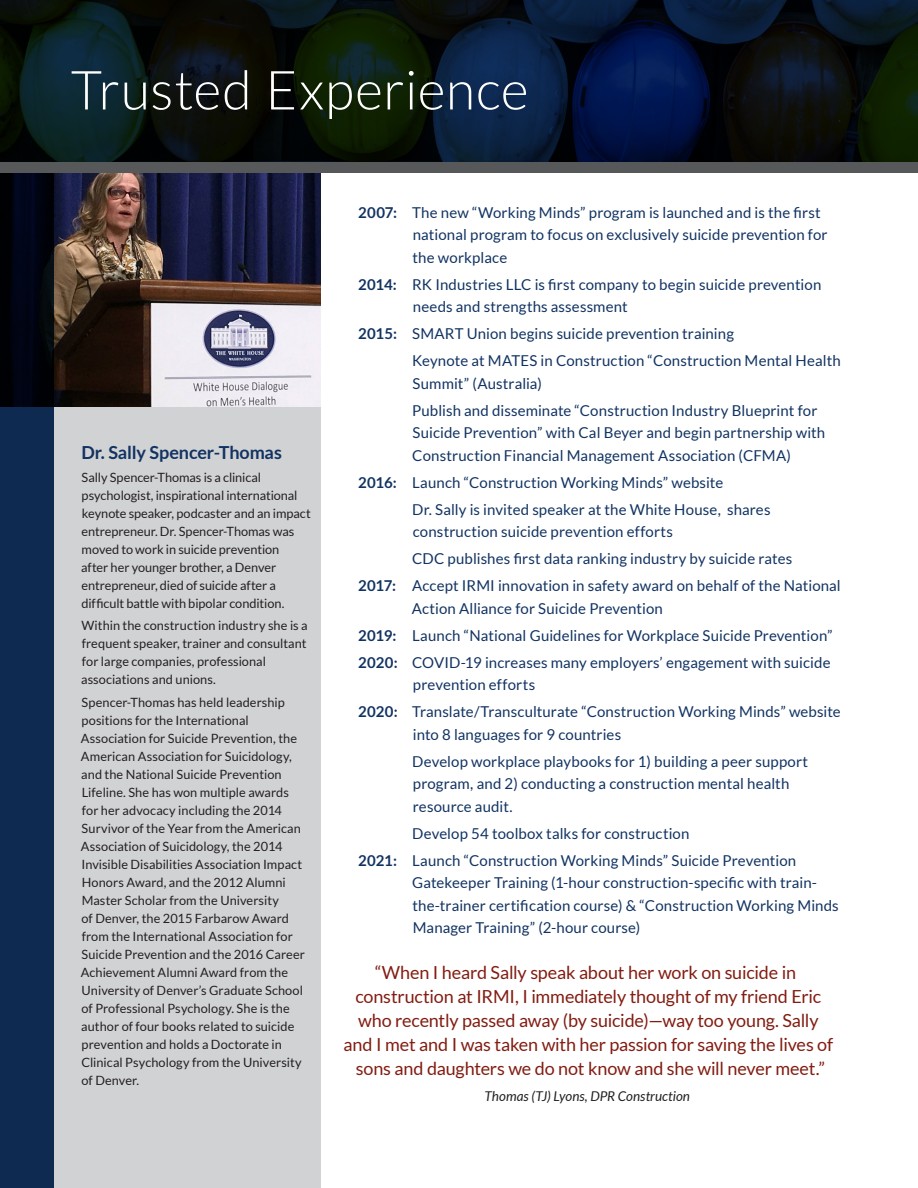
<style>
.page{position:relative;width:918px;height:1188px;background:#fff}
.page>*{position:absolute;margin:0;border:0;box-sizing:border-box;transform-origin:0 0}
.Page_title{font:300 54px "Lato";letter-spacing:.005em;color:#fff}
.Red_quote{font:18px/24px "Lato";letter-spacing:-.01em;color:#821d12;text-align:center}
.lead_in_bold{font:700 18px "Lato";letter-spacing:-.005em;color:#123362}
.Services{font:15px/22.5px "Lato";letter-spacing:.005em;color:#123362}
.quote_attribute{font:italic 13.5px "Lato";letter-spacing:.005em;color:#231f20}
.text{font:12.75px/18px "Lato";letter-spacing:.005em;color:#231f20}
.s1{font-weight:700}
</style>
<div class="page">
<div style="left:0;top:173px;width:321px;height:1015px;background:#d1d2d4"></div>
<img style="left:54px;top:173px;width:267px;height:234px">
<svg style="left:0;top:173px;width:54px;height:1015px;background:#0a2141"></svg>
<img style="left:0;top:0;width:918px;height:162px">
<div style="left:0;top:162px;width:918px;height:11px;background:#57585a"></div>
<p class="Page_title" style="left:71px;top:61px;width:459px">Trusted Experience</p>
<p class="lead_in_bold" style="left:81px;top:442px;width:202px">Dr. Sally Spencer-Thomas</p>
<p class="text" style="left:81px;top:468px;width:231px">Sally Spencer-Thomas is a clinical psychologist, inspirational international keynote speaker, podcaster and an impact entrepreneur. Dr. Spencer-Thomas was moved to work in suicide prevention<br>after her younger brother, a Denver entrepreneur, died of suicide after a difficult battle with bipolar condition.</p>
<p class="text" style="left:81px;top:616px;width:228px">Within the construction industry she is a frequent speaker, trainer and consultant for large companies, professional associations and unions.</p>
<p class="text" style="left:81px;top:693px;width:226px">Spencer-Thomas has held leadership positions for the International Association for Suicide Prevention, the American Association for Suicidology, and the National Suicide Prevention Lifeline. She has won multiple awards for her advocacy including the 2014<br>Survivor of the Year from the American Association of Suicidology, the 2014<br>Invisible Disabilities Association Impact Honors Award, and the 2012 Alumni Master Scholar from the University<br>of Denver, the 2015 Farbarow Award from the International Association for Suicide Prevention and the 2016 Career Achievement Alumni Award from the University of Denver’s Graduate School of Professional Psychology. She is the author of four books related to suicide prevention and holds a Doctorate in Clinical Psychology from the University of Denver.</p>
<p class="Services" style="left:413px;top:201px;width:417px;text-indent:-55px"><span class="s1">2007:</span> The new “Working Minds” program is launched and is the first national program to focus on exclusively suicide prevention for the workplace</p>
<p class="Services" style="left:413px;top:273px;width:410px;text-indent:-55px"><span class="s1">2014:</span> RK Industries LLC is first company to begin suicide prevention needs and strengths assessment</p>
<p class="Services" style="left:358px;top:322px;width:377px"><span class="s1">2015:</span> SMART Union begins suicide prevention training</p>
<p class="Services" style="left:412px;top:349px;width:430px">Keynote at MATES in Construction “Construction Mental Health<br>Summit” (Australia)</p>
<p class="Services" style="left:412px;top:399px;width:415px">Publish and disseminate “Construction Industry Blueprint for<br>Suicide Prevention” with Cal Beyer and begin partnership with<br>Construction Financial Management Association (CFMA)</p>
<p class="Services" style="left:358px;top:471px;width:367px"><span class="s1">2016:</span> Launch “Construction Working Minds” website</p>
<p class="Services" style="left:412px;top:498px;width:360px">Dr. Sally is invited speaker at the White House, shares construction suicide prevention efforts</p>
<p class="Services" style="left:412px;top:547px;width:382px">CDC publishes first data ranking industry by suicide rates</p>
<p class="Services" style="left:412px;top:574px;width:431px;text-indent:-54px"><span class="s1">2017:</span> Accept IRMI innovation in safety award on behalf of the National<br>Action Alliance for Suicide Prevention</p>
<p class="Services" style="left:358px;top:624px;width:476px"><span class="s1">2019:</span> Launch “National Guidelines for Workplace Suicide Prevention”</p>
<p class="Services" style="left:413px;top:651px;width:419px;text-indent:-55px"><span class="s1">2020:</span> COVID-19 increases many employers’ engagement with suicide prevention efforts</p>
<p class="Services" style="left:413px;top:700px;width:430px;text-indent:-55px"><span class="s1">2020:</span> Translate/Transculturate “Construction Working Minds” website into 8 languages for 9 countries</p>
<p class="Services" style="left:412px;top:750px;width:398px">Develop workplace playbooks for 1) building a peer support program, and 2) conducting a construction mental health resource audit.</p>
<p class="Services" style="left:412px;top:822px;width:279px">Develop 54 toolbox talks for construction</p>
<p class="Services" style="left:412px;top:849px;width:428px;text-indent:-54px"><span class="s1">2021:</span> Launch “Construction Working Minds” Suicide Prevention Gatekeeper Training (1-hour construction-specific with train&shy;the-trainer certification course) &amp; “Construction Working Minds Manager Training” (2-hour course)</p>
<p class="Red_quote" style="left:344px;top:961px;width:491px">“When I heard Sally speak about her work on suicide in construction at IRMI, I immediately thought of my friend Eric who recently passed away (by suicide)—way too young. Sally and I met and I was taken with her passion for saving the lives of sons and daughters we do not know and she will never meet.”</p>
<p class="quote_attribute" style="left:484px;top:1088px;width:207px">Thomas (TJ) Lyons, DPR Construction</p>
</div>
